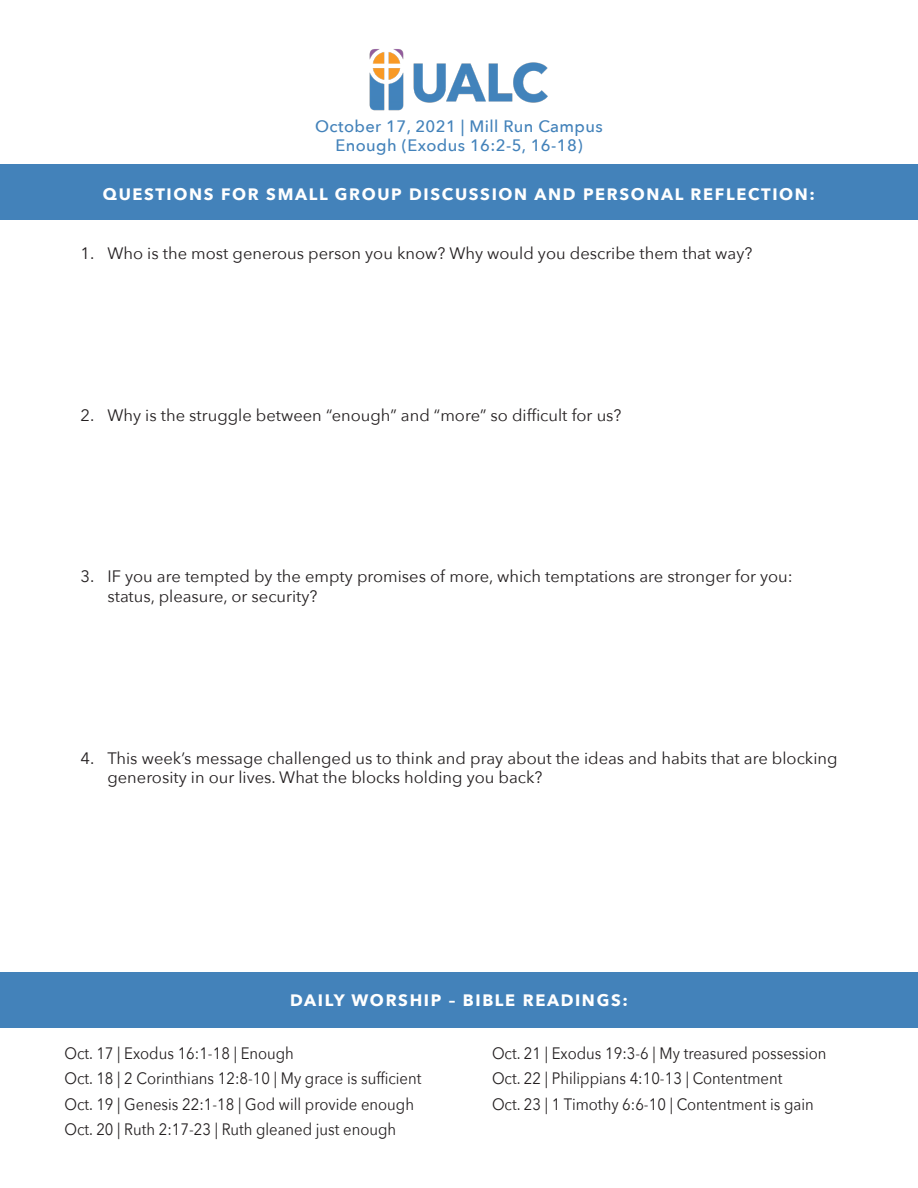
<style>
.page{position:relative;width:918px;height:1188px;background:#fff}
.page>*{position:absolute;margin:0;border:0;box-sizing:border-box;transform-origin:0 0}
.Daily_text_descripti{font:16.5px/19.8px "Avenir Next";color:#231f20}
.Daily_text_descripti-2{font:16.5px "Avenir Next";color:#231f20;scale:.9 1}
.t1{font:700 16.5px "Avenir Next";letter-spacing:.1em;color:#fff}
.t2{font:500 16.5px "Avenir Next";letter-spacing:.025em;color:#4382ba}
</style>
<div class="page">
<div style="left:0;top:972px;width:918px;height:56px;background:#4382ba"></div>
<div style="left:0;top:165px;width:918px;height:55px;background:#4382ba"></div>
<img style="left:369px;top:49px;width:179px;height:62px">
<p class="t2" style="left:315px;top:112px;width:289px">October 17, 2021 | Mill Run Campus</p>
<p class="t2" style="left:335px;top:132px;width:249px">Enough (Exodus 16:2-5, 16-18)</p>
<p class="t1" style="left:103px;top:180px;width:714px">QUESTIONS FOR SMALL GROUP DISCUSSION AND PERSONAL REFLECTION:</p>
<p class="Daily_text_descripti" style="left:80px;top:243px;width:673px">1. Who is the most generous person you know? Why would you describe them that way?</p>
<p class="Daily_text_descripti" style="left:80px;top:404px;width:543px">2. Why is the struggle between “enough” and “more” so difficult for us?</p>
<p class="Daily_text_descripti" style="left:107px;top:566px;width:687px;text-indent:-27px">3. IF you are tempted by the empty promises of more, which temptations are stronger for you: status, pleasure, or security?</p>
<p class="Daily_text_descripti" style="left:107px;top:747px;width:732px;text-indent:-27px">4. This week’s message challenged us to think and pray about the ideas and habits that are blocking generosity in our lives. What the blocks holding you back?</p>
<p class="t1" style="left:290px;top:985px;width:339px">DAILY WORSHIP – BIBLE READINGS:</p>
<p class="Daily_text_descripti-2" style="left:64px;top:1039px;width:256px">Oct. 17 | Exodus 16:1-18 | Enough</p>
<p class="Daily_text_descripti-2" style="left:64px;top:1065px;width:398px">Oct. 18 | 2 Corinthians 12:8-10 | My grace is sufficient</p>
<p class="Daily_text_descripti-2" style="left:64px;top:1090px;width:390px">Oct. 19 | Genesis 22:1-18 | God will provide enough</p>
<p class="Daily_text_descripti-2" style="left:64px;top:1116px;width:370px">Oct. 20 | Ruth 2:17-23 | Ruth gleaned just enough</p>
<p class="Daily_text_descripti-2" style="left:492px;top:1039px;width:373px">Oct. 21 | Exodus 19:3-6 | My treasured possession</p>
<p class="Daily_text_descripti-2" style="left:492px;top:1065px;width:324px">Oct. 22 | Philippians 4:10-13 | Contentment</p>
<p class="Daily_text_descripti-2" style="left:492px;top:1090px;width:359px">Oct. 23 | 1 Timothy 6:6-10 | Contentment is gain</p>
</div>
